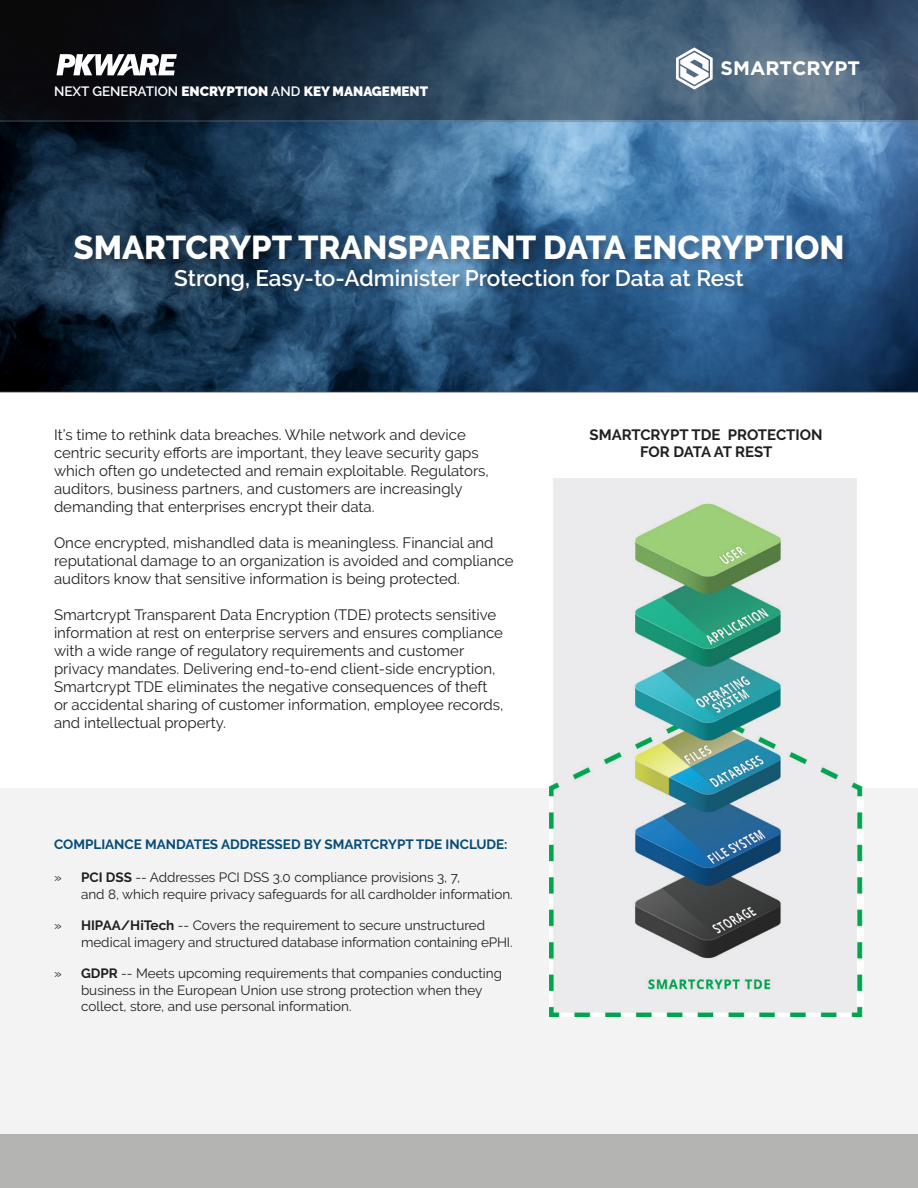
<style>
.page{position:relative;width:918px;height:1188px;background:#fff}
.page>*{position:absolute;margin:0;border:0;box-sizing:border-box;transform-origin:0 0}
.t1{font:800 33px "Raleway";color:#fff}
.t2{font:600 22.5px "Raleway";color:#fff}
.t3{font:700 19.5px "Gotham";color:#fff}
.t4{font:15px/18px "Raleway";color:#231f20}
.t5{font:700 15px/16.5px "Raleway";color:#231f20;text-align:center}
.t6{font:13.5px/16.5px "Raleway";color:#231f20}
.t7{font:700 13.5px "Raleway";color:#064c78}
.t8{font:900 13.5px "Raleway";color:#fff}
.s1{font-weight:600}
.s2{font-weight:700}
</style>
<div class="page">
<div style="left:0;top:1134px;width:918px;height:54px;background:#b4b4b3"></div>
<img style="left:0;top:122px;width:918px;height:270px">
<hr style="left:0;top:120px;width:918px;height:2px;background:#636366">
<hr style="left:0;top:392px;width:918px;height:1px;background:#636366">
<svg style="left:0;top:0;width:918px;height:120px;background:#2c3e51"></svg>
<svg style="left:56px;top:54px;width:120px;height:21px"></svg>
<svg style="left:676px;top:47px;width:37px;height:43px"></svg>
<div style="left:74px;top:235px;width:778px;height:66px;background:#231f20;opacity:.3"></div>
<div style="left:0;top:788px;width:918px;height:346px;background:#f3f3f3"></div>
<img style="left:549px;top:478px;width:314px;height:539px">
<p class="t8" style="left:54px;top:83px;width:376px"><span class="s1">NEXT GENERATION</span> ENCRYPTION <span class="s1">AND</span> KEY MANAGEMENT</p>
<h3 class="t3" style="left:721px;top:57px;width:141px">SMARTCRYPT</h3>
<p class="t1" style="left:73px;top:228px;width:773px">SMARTCRYPT TRANSPARENT DATA ENCRYPTION</p>
<p class="t2" style="left:174px;top:265px;width:571px">Strong, Easy-to-Administer Protection for Data at Rest</p>
<p class="t4" style="left:54px;top:426px;width:436px">It’s time to rethink data breaches. While network and device centric security efforts are important, they leave security gaps which often go undetected and remain exploitable. Regulators, auditors, business partners, and customers are increasingly demanding that enterprises encrypt their data.</p>
<p class="t4" style="left:54px;top:534px;width:461px">Once encrypted, mishandled data is meaningless. Financial and reputational damage to an organization is avoided and compliance auditors know that sensitive information is being protected.</p>
<p class="t4" style="left:54px;top:606px;width:451px">Smartcrypt Transparent Data Encryption (TDE) protects sensitive information at rest on enterprise servers and ensures compliance with a wide range of regulatory requirements and customer privacy mandates. Delivering end-to-end client-side encryption, Smartcrypt TDE eliminates the negative consequences of theft or accidental sharing of customer information, employee records, and intellectual property.</p>
<p class="t7" style="left:54px;top:837px;width:455px">COMPLIANCE MANDATES ADDRESSED BY SMARTCRYPT TDE INCLUDE:</p>
<p class="t6" style="left:81px;top:869px;width:433px;text-indent:-27px">» <span class="s2">PCI DSS</span> -- Addresses PCI DSS 3.0 compliance provisions 3, 7,<br>and 8, which require privacy safeguards for all cardholder information.</p>
<p class="t6" style="left:81px;top:917px;width:433px;text-indent:-27px">» <span class="s2">HIPAA/HiTech</span> -- Covers the requirement to secure unstructured medical imagery and structured database information containing ePHI.</p>
<p class="t6" style="left:81px;top:965px;width:423px;text-indent:-27px">» <span class="s2">GDPR</span> -- Meets upcoming requirements that companies conducting business in the European Union use strong protection when they collect, store, and use personal information.</p>
<p class="t5" style="left:590px;top:427px;width:235px">SMARTCRYPT TDE PROTECTION<br>FOR DATA AT REST</p>
</div>
